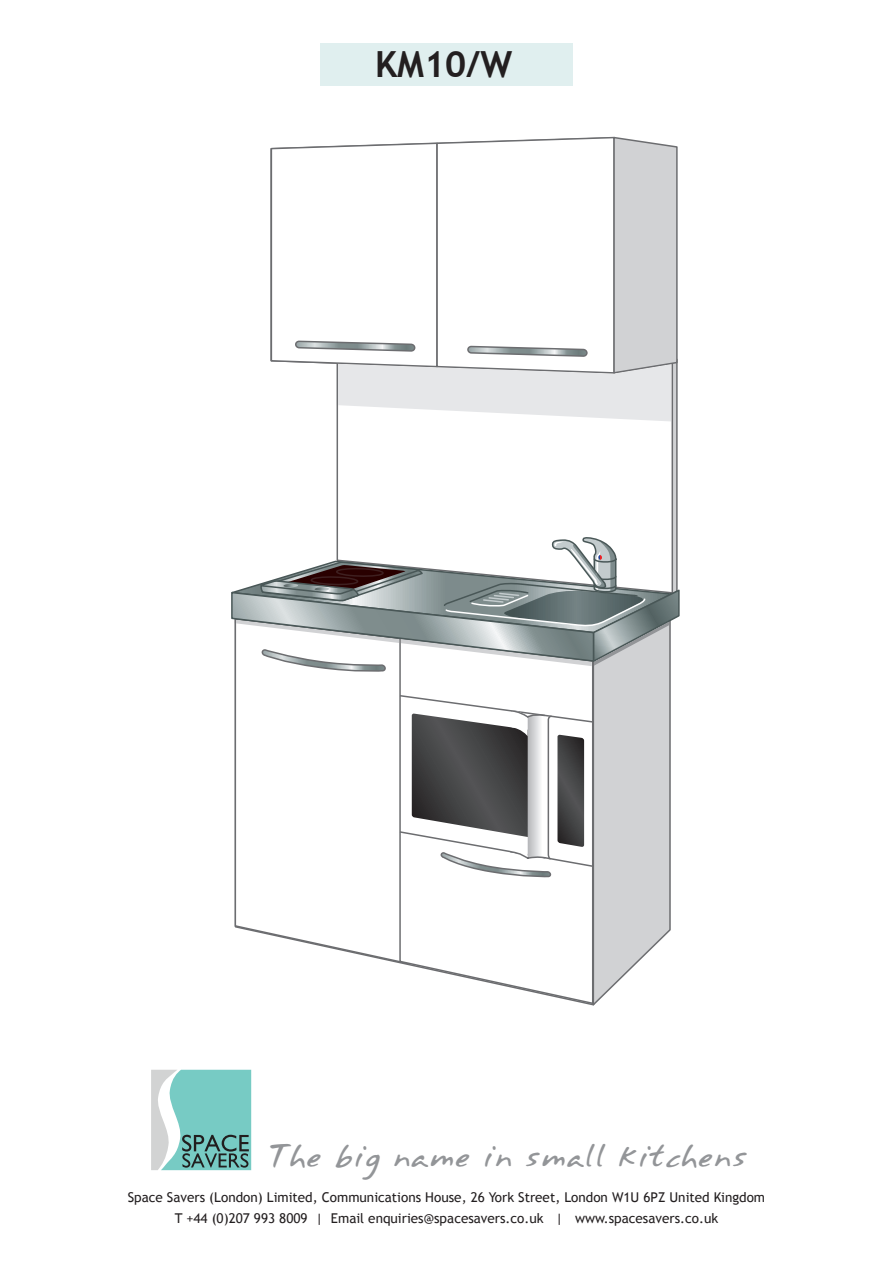
<style>
.page{position:relative;width:893px;height:1263px;background:#fff}
.page>*{position:absolute;margin:0;border:0;box-sizing:border-box;transform-origin:0 0}
.t1{font:700 36px "Trebuchet MS";color:#231f20}
.t2{font:27px "Annifont";color:#939598}
.t3{font:13.5px/21px "Trebuchet MS";color:#231f20;text-align:center}
</style>
<div class="page">
<svg style="left:151px;top:1070px;width:100px;height:100px;background:#8ac4bf"></svg>
<div style="left:320px;top:43px;width:253px;height:43px;background:#e0efef"></div>
<svg style="left:231px;top:136px;width:449px;height:870px"></svg>
<h1 class="t1" style="left:375px;top:42px;width:139px">KM10/W</h1>
<h2 class="t2" style="left:266px;top:1133px;width:483px">The big name in small kitchens</h2>
<p class="t3" style="left:128px;top:1187px;width:639px">Space Savers (London) Limited, Communications House, 26 York Street, London W1U 6PZ United Kingdom<br>T +44 (0)207 993 8009 | Email enquiries@spacesavers.co.uk | www.spacesavers.co.uk</p>
</div>
